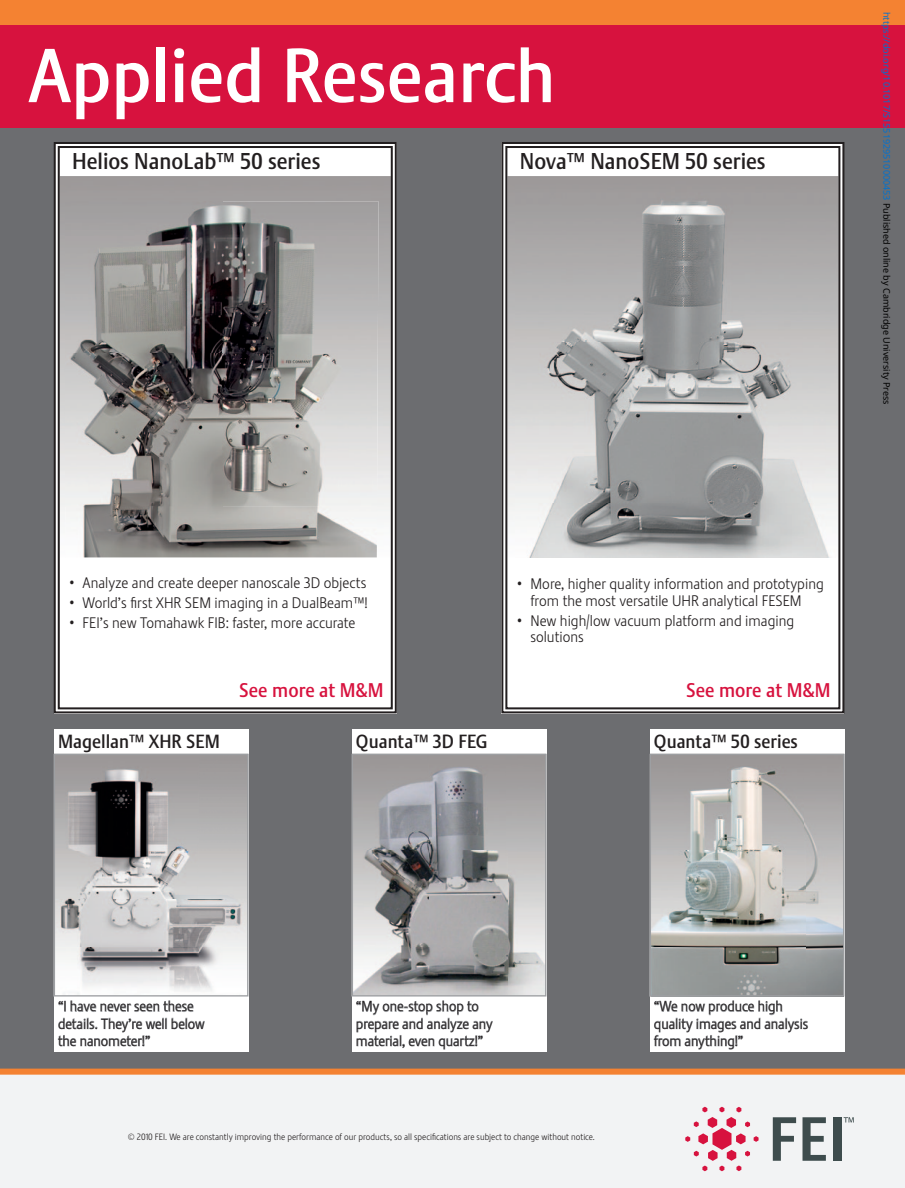
<style>
.page{position:relative;width:905px;height:1188px;background:#fff}
.page>*{position:absolute;margin:0;border:0;box-sizing:border-box;transform-origin:0 0}
.t1{font:500 75.45px "Stalemate Pro";color:#fff}
.t2{font:500 22.65px "Stalemate Pro";color:#231f20}
.t3{font:500 19.65px "Stalemate Pro";color:#d7123e}
.t4{font:500 18.9px "Stalemate Pro";color:#231f20}
.t5{font:300 15.15px/16.6px "Stalemate Pro";color:#231f20;text-align:center}
.t6{font:300 14.4px/17.2px "Stalemate Pro";color:#231f20}
.t7{font:300 9px "Stalemate Pro";color:#231f20}
.t8{font:9px "Noto Sans";color:#0172cf}
.s1{color:#000}
</style>
<div class="page">
<div style="left:0;top:68px;width:904px;height:1064px;background:#6c6d70"></div>
<div style="left:0;top:8px;width:904px;height:120px;background:#d7123e"></div>
<div style="left:0;top:0;width:904px;height:24px;background:#f48232"></div>
<div style="left:0;top:1075px;width:904px;height:113px;background:#f2f3f4"></div>
<div style="left:0;top:1069px;width:904px;height:6px;background:#f48232"></div>
<svg style="left:685px;top:1107px;width:73px;height:64px"></svg>
<svg style="left:772px;top:1117px;width:24px;height:44px"></svg>
<svg style="left:802px;top:1117px;width:23px;height:44px"></svg>
<div style="left:833px;top:1117px;width:8px;height:44px;background:#3e4c4d"></div>
<svg style="left:843px;top:1117px;width:10px;height:6px"></svg>
<div style="left:649px;top:730px;width:195px;height:322px;background:#fff"></div>
<div style="left:352px;top:730px;width:194px;height:322px;background:#fff"></div>
<div style="left:54px;top:730px;width:194px;height:322px;background:#fff"></div>
<img style="left:354px;top:756px;width:190px;height:239px">
<div style="left:352px;top:754px;width:194px;height:243px;border:1px solid #9d9fa2"></div>
<svg style="left:58px;top:1000px;width:136px;height:12px"></svg>
<svg style="left:58px;top:1018px;width:147px;height:29px"></svg>
<img style="left:56px;top:756px;width:190px;height:239px">
<div style="left:54px;top:754px;width:194px;height:243px;border:1px solid #9d9fa2"></div>
<img style="left:651px;top:756px;width:191px;height:239px">
<div style="left:649px;top:754px;width:195px;height:243px;border:1px solid #9d9fa2"></div>
<svg style="left:53px;top:142px;width:344px;height:572px;background:#b8b6b6"></svg>
<div style="left:58px;top:146px;width:335px;height:563px;border:2px solid #231f20"></div>
<svg style="left:501px;top:142px;width:344px;height:572px;background:#c5c5c5"></svg>
<div style="left:505px;top:146px;width:335px;height:563px;border:2px solid #231f20"></div>
<svg style="left:653px;top:1000px;width:155px;height:50px"></svg>
<svg style="left:356px;top:1000px;width:137px;height:50px"></svg>
<h1 class="t1" style="left:28px;top:30px;width:529px">Applied Research</h1>
<h2 class="t2" style="left:72px;top:147px;width:250px">Helios NanoLab™ 50 series</h2>
<h2 class="t2" style="left:520px;top:147px;width:247px">Nova™ NanoSEM 50 series</h2>
<p class="t8" style="left:893px;top:12px;width:394px;rotate:90deg">https://doi.org/10.1017/S1551929510000453 <span class="s1">Published online by Cambridge University Press</span></p>
<p class="t5" style="left:69px;top:575px;width:299px">• Analyze and create deeper nanoscale 3D objects</p>
<p class="t5" style="left:69px;top:594px;width:300px">• World’s first XHR SEM imaging in a DualBeam™!</p>
<p class="t5" style="left:69px;top:614px;width:288px">• FEI’s new Tomahawk FIB: faster, more accurate</p>
<p class="t5" style="left:517px;top:576px;width:308px">• More, higher quality information and prototyping from the most versatile UHR analytical FESEM</p>
<p class="t5" style="left:530px;top:612px;width:265px;text-align:left;text-indent:-14px">• New high/low vacuum platform and imaging solutions</p>
<p class="t4" style="left:58px;top:730px;width:163px">Magellan™ XHR SEM</p>
<p class="t3" style="left:239px;top:678px;width:146px">See more at M&amp;M</p>
<p class="t3" style="left:686px;top:678px;width:146px">See more at M&amp;M</p>
<p class="t4" style="left:356px;top:730px;width:133px">Quanta™ 3D FEG</p>
<p class="t4" style="left:654px;top:730px;width:145px">Quanta™ 50 series</p>
<p class="t6" style="left:58px;top:998px;width:148px">“I have never seen these details. They’re well below the nanometer!”</p>
<p class="t6" style="left:356px;top:998px;width:138px">“My one-stop shop to prepare and analyze any material, even quartz!”</p>
<p class="t7" style="left:128px;top:1132px;width:468px">© 2010 FEI. We are constantly improving the performance of our products, so all specifications are subject to change without notice.</p>
<p class="t6" style="left:654px;top:998px;width:156px">“We now produce high quality images and analysis from anything!”</p>
</div>
